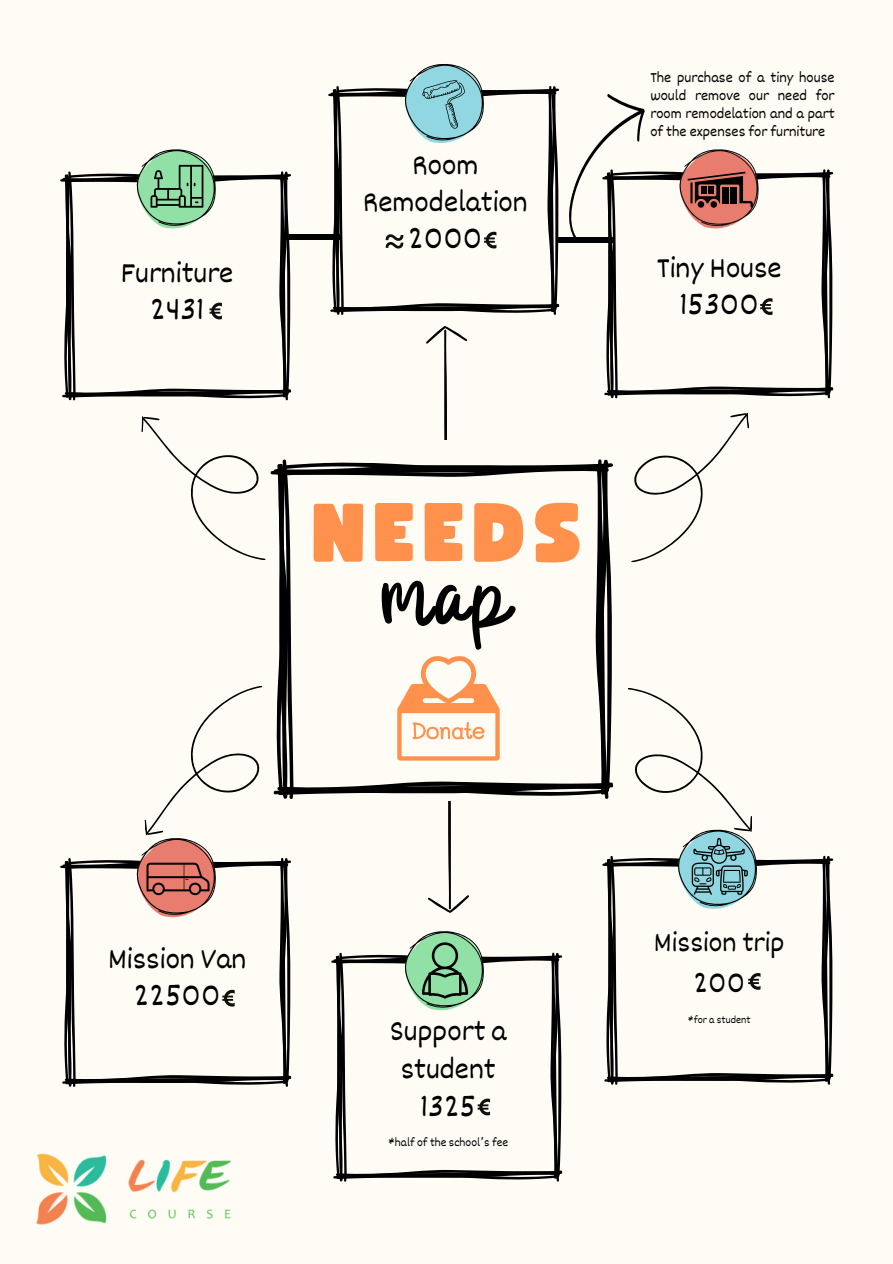
<style>
.page{position:relative;width:893px;height:1264px;background:#fff}
.page>*{position:absolute;margin:0;border:0;box-sizing:border-box;transform-origin:0 0}
.t1{font:126.9px "Badger Script";color:#000}
.t2{font:81.9px "Funtastic";letter-spacing:.105em;color:#ff914d}
.t3{font:30.3px/37.2px "Dekko";color:#000;text-align:center}
.t4{font:28.8px "Dekko";color:#000}
.t5{font:15.15px/18px "Dekko";color:#000;text-align:justify}
.t6{font:12.3px "Dekko";color:#000}
.t7{font:10.8px "Dekko";color:#000}
.s1{font-family:"Noto Sans Gurmukhi"}
</style>
<div class="page">
<div style="left:0;top:0;width:892px;height:1263px;background:#fffcf6"></div>
<svg style="left:271px;top:464px;width:339px;height:330px"></svg>
<svg style="left:278px;top:459px;width:330px;height:340px"></svg>
<svg style="left:60px;top:860px;width:229px;height:223px"></svg>
<svg style="left:65px;top:858px;width:223px;height:228px"></svg>
<svg style="left:331px;top:955px;width:229px;height:223px"></svg>
<svg style="left:336px;top:952px;width:223px;height:229px"></svg>
<svg style="left:602px;top:858px;width:229px;height:223px"></svg>
<svg style="left:607px;top:855px;width:223px;height:229px"></svg>
<svg style="left:60px;top:174px;width:229px;height:223px"></svg>
<svg style="left:65px;top:171px;width:223px;height:229px"></svg>
<svg style="left:328px;top:89px;width:229px;height:223px"></svg>
<svg style="left:333px;top:86px;width:223px;height:229px"></svg>
<svg style="left:607px;top:169px;width:223px;height:229px"></svg>
<svg style="left:428px;top:801px;width:41px;height:111px"></svg>
<svg style="left:426px;top:326px;width:41px;height:113px"></svg>
<svg style="left:141px;top:416px;width:130px;height:144px"></svg>
<svg style="left:631px;top:412px;width:118px;height:150px"></svg>
<svg style="left:397px;top:655px;width:102px;height:105px"></svg>
<svg style="left:209px;top:303px;width:13px;height:16px"></svg>
<svg style="left:385px;top:234px;width:18px;height:14px"></svg>
<svg style="left:484px;top:232px;width:12px;height:16px"></svg>
<svg style="left:760px;top:298px;width:12px;height:17px"></svg>
<svg style="left:222px;top:989px;width:13px;height:17px"></svg>
<svg style="left:477px;top:1098px;width:13px;height:17px"></svg>
<svg style="left:748px;top:973px;width:12px;height:16px"></svg>
<div style="left:556px;top:237px;width:57px;height:6px;background:#000"></div>
<svg style="left:569px;top:94px;width:81px;height:157px"></svg>
<div style="left:283px;top:234px;width:56px;height:6px;background:#000"></div>
<svg style="left:135px;top:149px;width:81px;height:83px"></svg>
<svg style="left:403px;top:64px;width:81px;height:83px"></svg>
<svg style="left:678px;top:149px;width:80px;height:83px"></svg>
<svg style="left:403px;top:931px;width:81px;height:82px"></svg>
<svg style="left:622px;top:688px;width:135px;height:224px"></svg>
<svg style="left:133px;top:685px;width:141px;height:235px"></svg>
<img style="left:36px;top:1153px;width:196px;height:72px">
<p class="t3" style="left:121px;top:253px;width:114px">Furniture<br>2431</p>
<p class="t3" style="left:363px;top:145px;width:166px">Room<br>Remodelation<br>2000</p>
<p class="t5" style="left:650px;top:67px;width:186px">The purchase of a tiny house would remove our need for room remodelation and a part of the expenses for furniture</p>
<p class="t3" style="left:656px;top:248px;width:126px">Tiny House<br>15300</p>
<p class="t2" style="left:313px;top:495px;width:271px">NEEDS</p>
<p class="t1" style="left:381px;top:528px;width:128px">map</p>
<p class="t3" style="left:108px;top:939px;width:140px">Mission Van<br>22500</p>
<h4 class="t3" style="left:390px;top:1010px;width:118px;line-height:37.8px">Support a student<br>1325</h4>
<h4 class="t6" style="left:388px;top:1134px;width:121px">*half of the school<span class="s1">’</span>s fee</h4>
<p class="t4" style="left:654px;top:924px;width:132px">Mission trip</p>
<p class="t4" style="left:693px;top:964px;width:53px">200</p>
<p class="t7" style="left:688px;top:1012px;width:64px">*for a student</p>
</div>
